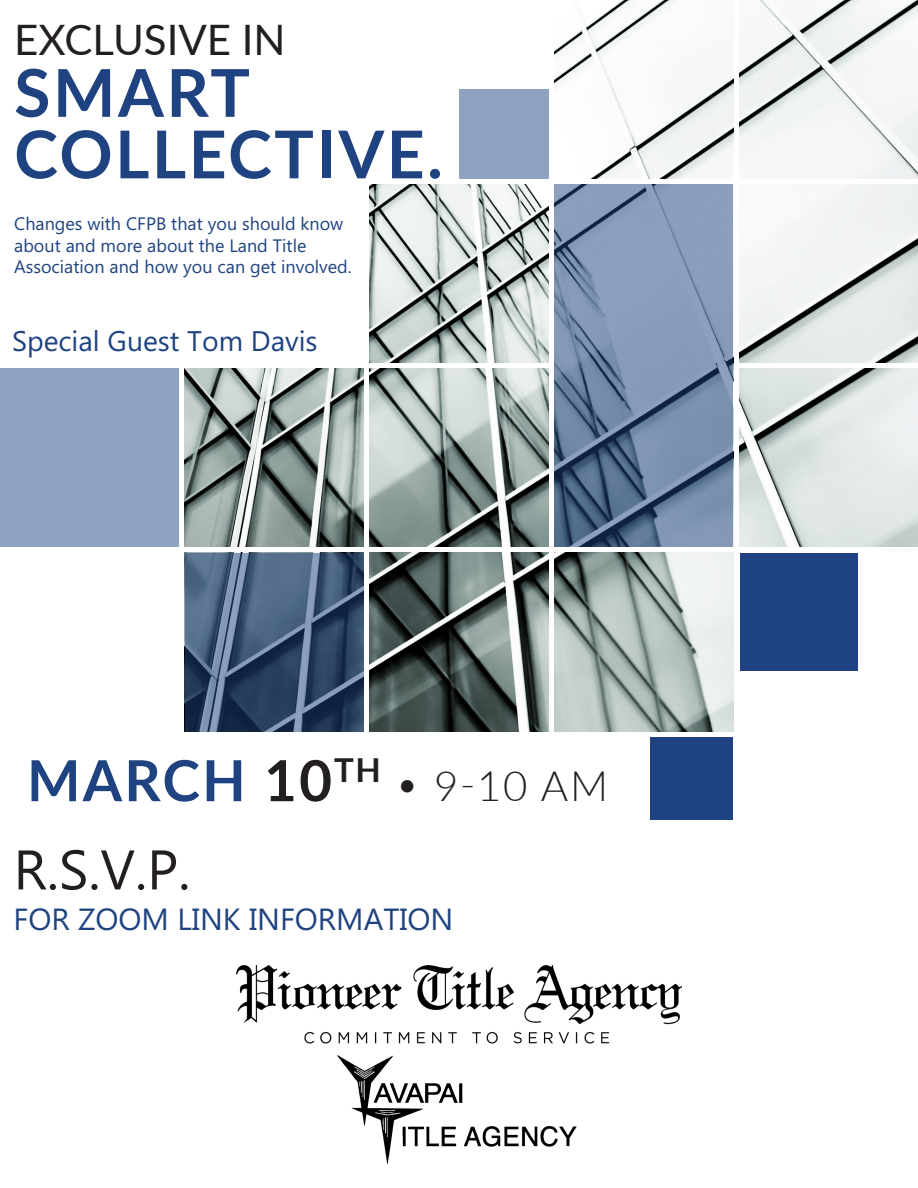
<style>
.page{position:relative;width:918px;height:1188px;background:#fff}
.page>*{position:absolute;margin:0;border:0;box-sizing:border-box;transform-origin:0 0}
.t1{font:700 66px "Lato";letter-spacing:.04em;color:#1f4380}
.t2{font:55.65px "Microsoft Phags Pa";color:#231f20}
.t3{font:300 42px "Lato";color:#231f20}
.t4{font:42px "Lato";color:#231f20}
.t5{font:30.6px "Microsoft Phags Pa";color:#1f4380}
.t6{font:28.35px "Microsoft Phags Pa";color:#1f4380}
.t7{font:18px/21.6px "Microsoft Phags Pa";color:#1f4380}
.s1{font-weight:700;font-size:56.7px;color:#1f4380}
.s2{font-weight:700;font-size:56.7px}
</style>
<div class="page">
<div style="left:459px;top:89px;width:89px;height:89px;background:#8fa1bf"></div>
<img style="left:740px;top:0;width:178px;height:178px">
<img style="left:555px;top:0;width:178px;height:178px">
<img style="left:740px;top:184px;width:178px;height:179px">
<img style="left:370px;top:184px;width:178px;height:179px">
<div style="left:740px;top:553px;width:117px;height:118px;background:#1f4380"></div>
<div style="left:650px;top:737px;width:82px;height:83px;background:#1f4380"></div>
<img style="left:740px;top:369px;width:178px;height:178px">
<img style="left:370px;top:369px;width:178px;height:178px">
<img style="left:185px;top:369px;width:178px;height:178px">
<img style="left:555px;top:553px;width:178px;height:178px">
<img style="left:370px;top:553px;width:178px;height:178px">
<div style="left:0;top:369px;width:178px;height:178px;background:#8fa1bf"></div>
<svg style="left:185px;top:553px;width:178px;height:178px;background:#3f5673"></svg>
<svg style="left:554px;top:184px;width:178px;height:363px;background:#7388a6"></svg>
<img style="left:236px;top:966px;width:446px;height:78px">
<img style="left:337px;top:1055px;width:240px;height:110px">
<p class="t4" style="left:14px;top:10px;width:273px">EXCLUSIVE IN</p>
<p class="t1" style="left:14px;top:44px;width:237px">SMART</p>
<p class="t1" style="left:14px;top:106px;width:430px">COLLECTIVE.</p>
<p class="t7" style="left:14px;top:212px;width:339px">Changes with CFPB that you should know about and more about the Land Title<br>Association and how you can get involved.</p>
<p class="t6" style="left:12px;top:322px;width:307px">Special Guest Tom Davis</p>
<p class="t3" style="left:27px;top:757px;width:583px"><span class="s1">MARCH</span> <span class="s2">10</span><sup>TH</sup> • 9-10 AM</p>
<p class="t2" style="left:14px;top:831px;width:178px">R.S.V.P.</p>
<p class="t5" style="left:14px;top:898px;width:442px">FOR ZOOM LINK INFORMATION</p>
</div>
